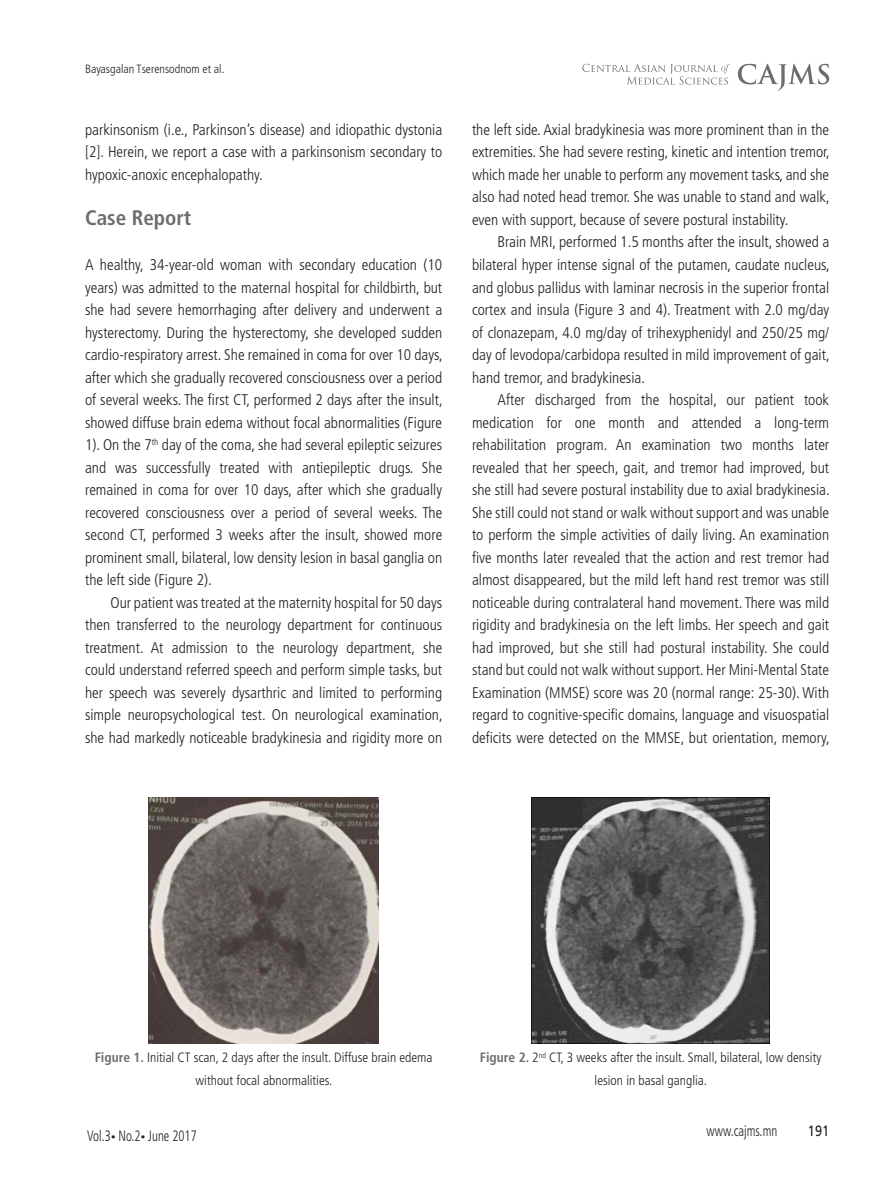
<style>
.page{position:relative;width:893px;height:1191px;background:#fff}
.page>*{position:absolute;margin:0;border:0;box-sizing:border-box;transform-origin:0 0}
.Paragraph_Style_1{font:700 condensed 21px "Frutiger LT Std";color:#6c6d70}
.text{font:300 condensed 15.45px/22.5px "Frutiger LT Std";color:#231f20;text-align:justify}
.t1{font:300 condensed 15px "Frutiger LT Std";color:#231f20;scale:.85 1}
.t2{font:15px "Frutiger LT Std";color:#231f20;scale:.85 1}
.text-2{font:300 condensed 13.5px/22.5px "Frutiger LT Std";color:#231f20;text-align:center}
.t3{font:300 condensed 12px "Frutiger LT Std";color:#231f20}
.s1{font-weight:700;color:#6c6d70}
.s2{font-weight:700;font-size:9px}
</style>
<div class="page">
<svg style="left:738px;top:64px;width:91px;height:27px"></svg>
<svg style="left:582px;top:64px;width:147px;height:21px"></svg>
<img style="left:531px;top:797px;width:239px;height:246px">
<img style="left:149px;top:797px;width:229px;height:246px">
<p class="t3" style="left:85px;top:62px;width:141px">Bayasgalan Tserensodnom et al.</p>
<p class="text" style="left:85px;top:119px;width:359px">parkinsonism (i.e., Parkinson’s disease) and idiopathic dystonia [2]. Herein, we report a case with a parkinsonism secondary to hypoxic-anoxic encephalopathy.</p>
<p class="Paragraph_Style_1" style="left:85px;top:205px;width:108px">Case Report</p>
<p class="text" style="left:85px;top:254px;width:359px">A healthy, 34-year-old woman with secondary education (10 years) was admitted to the maternal hospital for childbirth, but she had severe hemorrhaging after delivery and underwent a hysterectomy. During the hysterectomy, she developed sudden cardio-respiratory arrest. She remained in coma for over 10 days, after which she gradually recovered consciousness over a period of several weeks. The first CT, performed 2 days after the insult, showed diffuse brain edema without focal abnormalities (Figure 1). On the 7<sup>th</sup> day of the coma, she had several epileptic seizures and was successfully treated with antiepileptic drugs. She remained in coma for over 10 days, after which she gradually recovered consciousness over a period of several weeks. The second CT, performed 3 weeks after the insult, showed more prominent small, bilateral, low density lesion in basal ganglia on the left side (Figure 2).</p>
<p class="text" style="left:85px;top:591px;width:359px;text-indent:26px">Our patient was treated at the maternity hospital for 50 days then transferred to the neurology department for continuous treatment. At admission to the neurology department, she could understand referred speech and perform simple tasks, but her speech was severely dysarthric and limited to performing simple neuropsychological test. On neurological examination, she had markedly noticeable bradykinesia and rigidity more on</p>
<p class="text" style="left:472px;top:119px;width:359px">the left side. Axial bradykinesia was more prominent than in the extremities. She had severe resting, kinetic and intention tremor, which made her unable to perform any movement tasks, and she also had noted head tremor. She was unable to stand and walk, even with support, because of severe postural instability.</p>
<p class="text" style="left:472px;top:231px;width:359px;text-indent:26px">Brain MRI, performed 1.5 months after the insult, showed a bilateral hyper intense signal of the putamen, caudate nucleus, and globus pallidus with laminar necrosis in the superior frontal cortex and insula (Figure 3 and 4). Treatment with 2.0 mg/day of clonazepam, 4.0 mg/day of trihexyphenidyl and 250/25 mg/ day of levodopa/carbidopa resulted in mild improvement of gait, hand tremor, and bradykinesia.</p>
<p class="text" style="left:472px;top:389px;width:359px;text-indent:26px">After discharged from the hospital, our patient took medication for one month and attended a long-term rehabilitation program. An examination two months later revealed that her speech, gait, and tremor had improved, but she still had severe postural instability due to axial bradykinesia.<br>She still could not stand or walk without support and was unable to perform the simple activities of daily living. An examination five months later revealed that the action and rest tremor had almost disappeared, but the mild left hand rest tremor was still noticeable during contralateral hand movement. There was mild rigidity and bradykinesia on the left limbs. Her speech and gait had improved, but she still had postural instability. She could stand but could not walk without support. Her Mini-Mental State Examination (MMSE) score was 20 (normal range: 25-30). With regard to cognitive-specific domains, language and visuospatial deficits were detected on the MMSE, but orientation, memory,</p>
<p class="text-2" style="left:95px;top:1046px;width:339px"><span class="s1">Figure 1.</span> Initial CT scan, 2 days after the insult. Diffuse brain edema without focal abnormalities.</p>
<p class="t1" style="left:87px;top:1127px;width:131px">Vol.3<span class="s2">•</span> No.2<span class="s2">•</span> June 2017</p>
<p class="text-2" style="left:480px;top:1046px;width:343px"><span class="s1">Figure 2.</span> 2<sup>nd</sup> CT, 3 weeks after the insult. Small, bilateral, low density lesion in basal ganglia.</p>
<p class="t1" style="left:707px;top:1122px;width:85px">www.cajms.mn</p>
<p class="t2" style="left:808px;top:1122px;width:27px">191</p>
</div>
